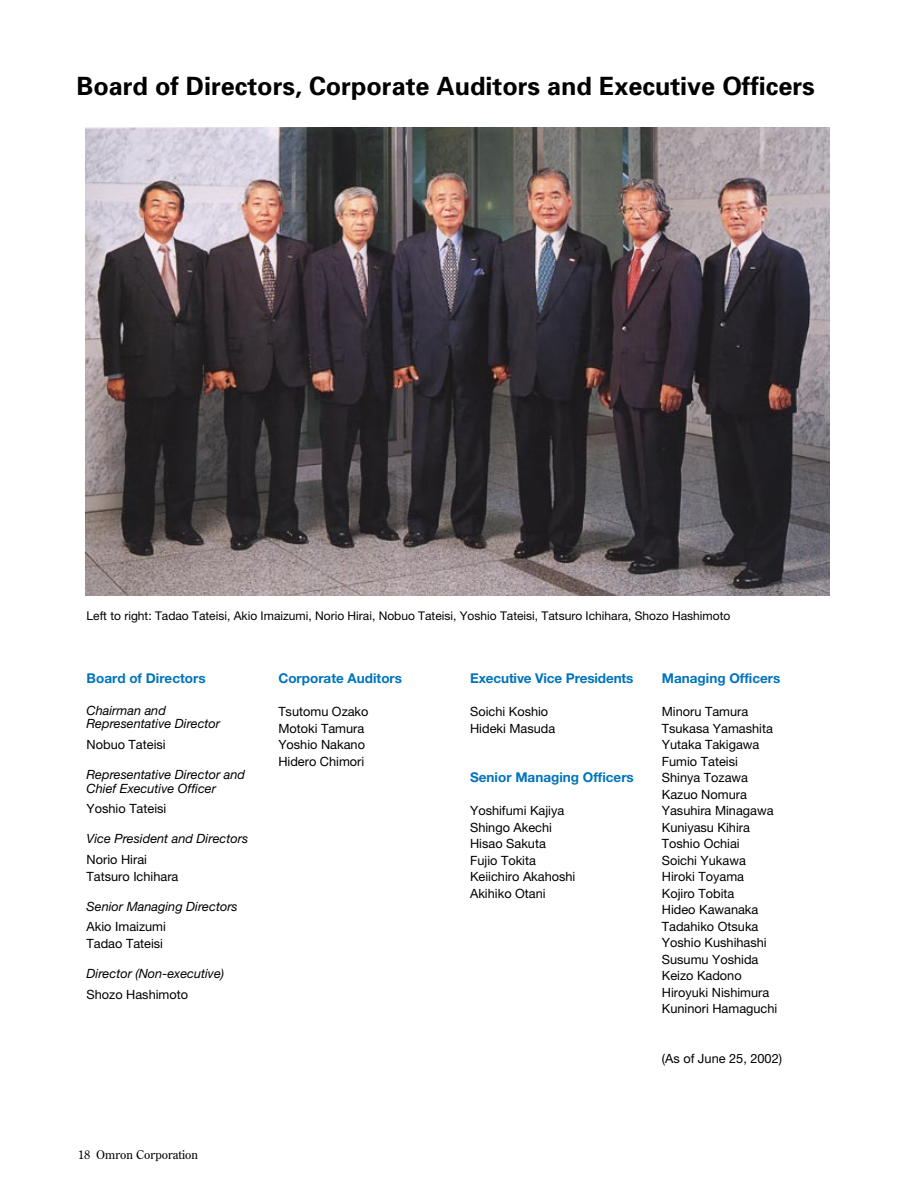
<style>
.page{position:relative;width:914px;height:1190px;background:#fff}
.page>*{position:absolute;margin:0;border:0;box-sizing:border-box;transform-origin:0 0}
.t1{font:700 25.2px "Univers";color:#000}
.t2{font:700 13.5px "Helvetica Neue";color:#0074bc}
.t3{font:12.75px/16.5px "Helvetica Neue";color:#000}
.t4{font:italic 12.75px/13.5px "Helvetica Neue";color:#000}
.t5{font:12px "Helvetica Neue";color:#000}
.t6{font:12px "Century Old Style";color:#000}
</style>
<div class="page">
<img style="left:85px;top:128px;width:744px;height:467px">
<h1 class="t1" style="left:77px;top:77px;width:739px">Board of Directors, Corporate Auditors and Executive Officers</h1>
<p class="t5" style="left:87px;top:612px;width:645px">Left to right: Tadao Tateisi, Akio Imaizumi, Norio Hirai, Nobuo Tateisi, Yoshio Tateisi, Tatsuro Ichihara, Shozo Hashimoto</p>
<p class="t2" style="left:87px;top:673px;width:120px">Board of Directors</p>
<p class="t4" style="left:87px;top:704px;width:135px">Chairman and<br>Representative Director</p>
<p class="t3" style="left:87px;top:737px;width:81px">Nobuo Tateisi</p>
<p class="t4" style="left:87px;top:769px;width:160px">Representative Director and<br>Chief Executive Officer</p>
<p class="t3" style="left:87px;top:801px;width:81px">Yoshio Tateisi</p>
<p class="t4" style="left:87px;top:833px;width:163px">Vice President and Directors</p>
<p class="t3" style="left:87px;top:852px;width:93px">Norio Hirai<br>Tatsuro Ichihara</p>
<p class="t4" style="left:87px;top:900px;width:153px">Senior Managing Directors</p>
<p class="t3" style="left:87px;top:919px;width:81px">Akio Imaizumi<br>Tadao Tateisi</p>
<p class="t4" style="left:87px;top:967px;width:139px">Director (Non-executive)</p>
<p class="t3" style="left:87px;top:987px;width:103px">Shozo Hashimoto</p>
<p class="t2" style="left:278px;top:673px;width:125px">Corporate Auditors</p>
<p class="t3" style="left:278px;top:704px;width:92px">Tsutomu Ozako<br>Motoki Tamura<br>Yoshio Nakano<br>Hidero Chimori</p>
<p class="t6" style="left:78px;top:1150px;width:122px">18 Omron Corporation</p>
<p class="t2" style="left:470px;top:673px;width:165px">Executive Vice Presidents</p>
<p class="t3" style="left:470px;top:704px;width:87px">Soichi Koshio<br>Hideki Masuda</p>
<p class="t2" style="left:470px;top:772px;width:165px">Senior Managing Officers</p>
<p class="t3" style="left:470px;top:803px;width:107px">Yoshifumi Kajiya<br>Shingo Akechi<br>Hisao Sakuta<br>Fujio Tokita<br>Keiichiro Akahoshi<br>Akihiko Otani</p>
<p class="t2" style="left:662px;top:673px;width:120px">Managing Officers</p>
<p class="t3" style="left:662px;top:704px;width:117px">Minoru Tamura<br>Tsukasa Yamashita<br>Yutaka Takigawa<br>Fumio Tateisi<br>Shinya Tozawa<br>Kazuo Nomura<br>Yasuhira Minagawa<br>Kuniyasu Kihira<br>Toshio Ochiai<br>Soichi Yukawa<br>Hiroki Toyama<br>Kojiro Tobita<br>Hideo Kawanaka<br>Tadahiko Otsuka<br>Yoshio Kushihashi<br>Susumu Yoshida<br>Keizo Kadono<br>Hiroyuki Nishimura<br>Kuninori Hamaguchi</p>
<p class="t3" style="left:662px;top:1051px;width:122px">(As of June 25, 2002)</p>
</div>
